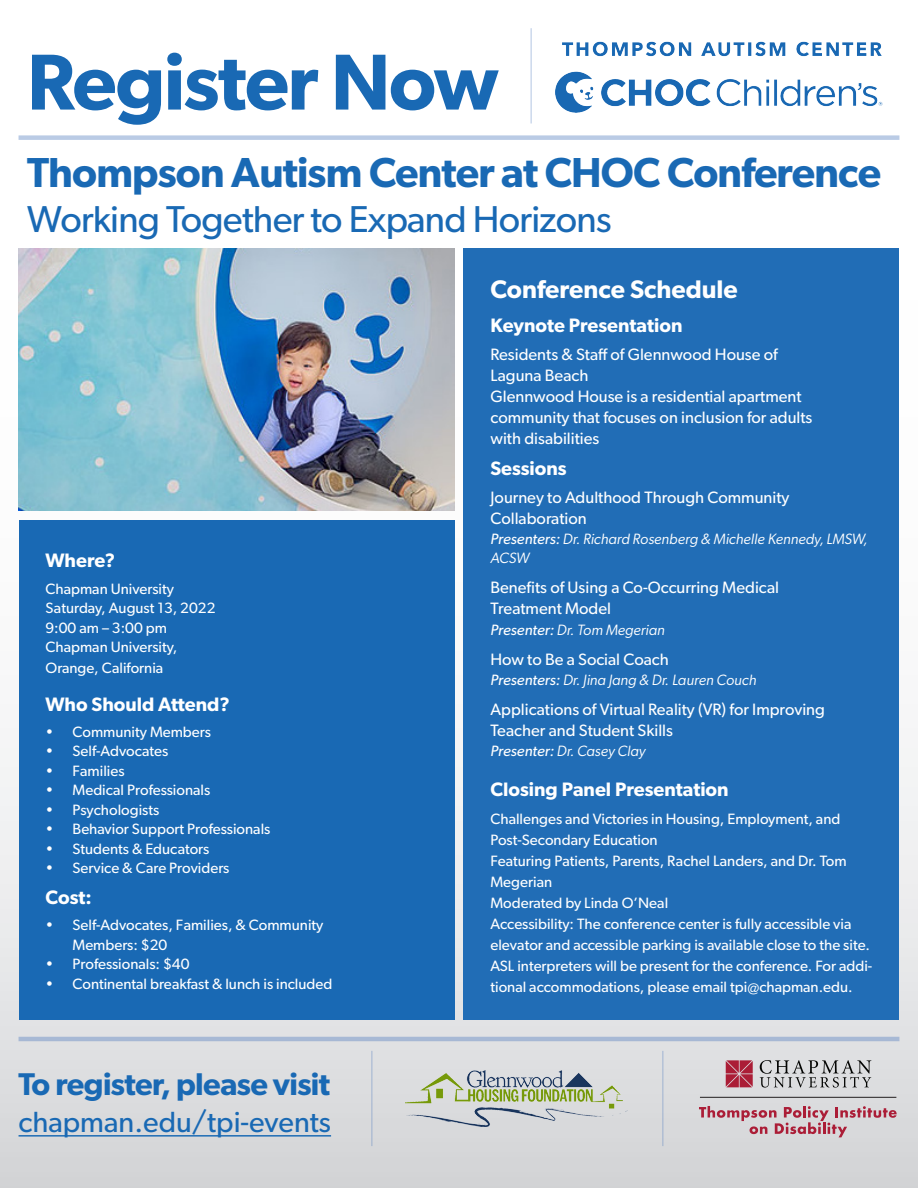
<style>
.page{position:relative;width:918px;height:1188px;background:#fff}
.page>*{position:absolute;margin:0;border:0;box-sizing:border-box;transform-origin:0 0}
.t1{font:600 79.5px "Gibson";letter-spacing:-.02em;color:#1969b4}
.t2{font:600 42px "Gibson";letter-spacing:-.02em;color:#1969b4}
.t3{font:37.5px "Gibson";letter-spacing:-.02em;color:#1969b4}
.t4{font:600 31.5px "Gibson";letter-spacing:-.02em;color:#1969b4}
.t5{font:29.25px "Gibson";color:#1969b4}
.Choc_Header{font:600 25.5px "Gibson";color:#fff}
.Choc_Subsubhead{font:600 19.5px "Gibson";color:#fff}
.Choc_Text{font:16.5px/21px "Gibson";color:#fff}
.Choc_tight_text{font:15px/21px "Gibson";color:#fff}
.Choc_italic_text{font:italic 15px/19.5px "Gibson";color:#fff}
.Choc_Text-2{font:15px/19.5px "Gibson";color:#fff}
.s1{font-style:inherit}
</style>
<div class="page">
<div style="left:0;top:0;width:918px;height:1188px;background:linear-gradient(to bottom,#fff,#d8dce0)"></div>
<div style="left:19px;top:521px;width:435px;height:499px;background:#1969b4"></div>
<div style="left:464px;top:249px;width:435px;height:771px;background:#216db6"></div>
<img style="left:19px;top:249px;width:435px;height:261px">
<hr style="left:19px;top:1135px;width:312px;height:2px;background:#1969b4">
<div style="left:19px;top:135px;width:880px;height:5px;background:#bacbe5"></div>
<hr style="left:19px;top:1037px;width:880px;height:4px;background:#a7b9d5">
<hr style="left:662px;top:1051px;width:2px;height:95px;background:#517cbf">
<hr style="left:371px;top:1051px;width:2px;height:95px;background:#517cbf">
<hr style="left:530px;top:28px;width:2px;height:95px;background:#517cbf">
<img style="left:555px;top:39px;width:336px;height:74px">
<svg style="left:699px;top:1106px;width:198px;height:31px"></svg>
<svg style="left:760px;top:1060px;width:111px;height:28px"></svg>
<svg style="left:726px;top:1060px;width:27px;height:27px"></svg>
<hr style="left:700px;top:1097px;width:196px;height:1px;background:#211e1e">
<img style="left:406px;top:1070px;width:223px;height:57px">
<p class="t1" style="left:27px;top:35px;width:473px">Register Now</p>
<p class="t2" style="left:27px;top:148px;width:856px">Thompson Autism Center at CHOC Conference</p>
<p class="t3" style="left:27px;top:197px;width:586px">Working Together to Expand Horizons</p>
<p class="Choc_Subsubhead" style="left:46px;top:549px;width:71px">Where?</p>
<p class="Choc_Text-2" style="left:46px;top:578px;width:171px">Chapman University<br>Saturday, August 13, 2022<br>9:00 am – 3:00 pm<br>Chapman University,</p>
<p class="Choc_Text-2" style="left:46px;top:658px;width:119px">Orange, California</p>
<p class="Choc_Subsubhead" style="left:46px;top:692px;width:186px">Who Should Attend?</p>
<p class="Choc_tight_text" style="left:46px;top:721px;width:167px">• Community Members</p>
<p class="Choc_tight_text" style="left:46px;top:740px;width:124px">• Self-Advocates</p>
<p class="Choc_tight_text" style="left:46px;top:760px;width:81px">• Families</p>
<p class="Choc_tight_text" style="left:46px;top:779px;width:166px">• Medical Professionals</p>
<p class="Choc_tight_text" style="left:46px;top:799px;width:115px">• Psychologists</p>
<p class="Choc_tight_text" style="left:46px;top:818px;width:226px">• Behavior Support Professionals</p>
<p class="Choc_tight_text" style="left:46px;top:838px;width:165px">• Students &amp; Educators</p>
<p class="Choc_tight_text" style="left:46px;top:857px;width:185px">• Service &amp; Care Providers</p>
<p class="Choc_Subsubhead" style="left:46px;top:886px;width:48px">Cost:</p>
<p class="Choc_tight_text" style="left:73px;top:915px;width:252px;line-height:19.5px;text-indent:-27px">• Self-Advocates, Families, &amp; Community<br>Members: $20</p>
<p class="Choc_tight_text" style="left:46px;top:953px;width:146px">• Professionals: $40</p>
<p class="Choc_tight_text" style="left:46px;top:973px;width:288px">• Continental breakfast &amp; lunch is included</p>
<p class="t4" style="left:19px;top:1065px;width:313px">To register, please visit</p>
<p class="t5" style="left:19px;top:1105px;width:314px">chapman.edu/tpi-events</p>
<p class="Choc_Header" style="left:490px;top:273px;width:249px">Conference Schedule</p>
<p class="Choc_Subsubhead" style="left:490px;top:314px;width:193px">Keynote Presentation</p>
<p class="Choc_Text" style="left:490px;top:344px;width:289px">Residents &amp; Staff of Glennwood House of<br>Laguna Beach</p>
<p class="Choc_Text" style="left:490px;top:386px;width:323px">Glennwood House is a residential apartment community that focuses on inclusion for adults with disabilities</p>
<p class="Choc_Subsubhead" style="left:490px;top:456px;width:78px">Sessions</p>
<p class="Choc_Text" style="left:490px;top:486px;width:300px">Journey to Adulthood Through Community<br>Collaboration</p>
<p class="Choc_italic_text" style="left:490px;top:529px;width:379px"><span class="s1">Presenters:</span> Dr. Richard Rosenberg &amp; Michelle Kennedy, LMSW,<br>ACSW</p>
<p class="Choc_Text" style="left:490px;top:577px;width:290px">Benefits of Using a Co-Occurring Medical<br>Treatment Model</p>
<p class="Choc_italic_text" style="left:490px;top:620px;width:176px"><span class="s1">Presenter:</span> Dr. Tom Megerian</p>
<p class="Choc_Text" style="left:490px;top:648px;width:180px">How to Be a Social Coach</p>
<p class="Choc_italic_text" style="left:490px;top:670px;width:267px"><span class="s1">Presenters:</span> Dr. Jina Jang &amp; Dr. Lauren Couch</p>
<p class="Choc_Text" style="left:490px;top:698px;width:336px">Applications of Virtual Reality (VR) for Improving<br>Teacher and Student Skills</p>
<p class="Choc_italic_text" style="left:490px;top:741px;width:156px"><span class="s1">Presenter:</span> Dr. Casey Clay</p>
<p class="Choc_Subsubhead" style="left:490px;top:778px;width:240px">Closing Panel Presentation</p>
<p class="Choc_tight_text" style="left:490px;top:808px;width:351px">Challenges and Victories in Housing, Employment, and<br>Post-Secondary Education</p>
<p class="Choc_tight_text" style="left:490px;top:850px;width:358px">Featuring Patients, Parents, Rachel Landers, and Dr. Tom<br>Megerian</p>
<p class="Choc_tight_text" style="left:490px;top:892px;width:179px">Moderated by Linda O’Neal</p>
<p class="Choc_tight_text" style="left:490px;top:913px;width:383px">Accessibility: The conference center is fully accessible via elevator and accessible parking is available close to the site.<br>ASL interpreters will be present for the conference. For addi&shy;tional accommodations, please email tpi@chapman.edu.</p>
</div>
